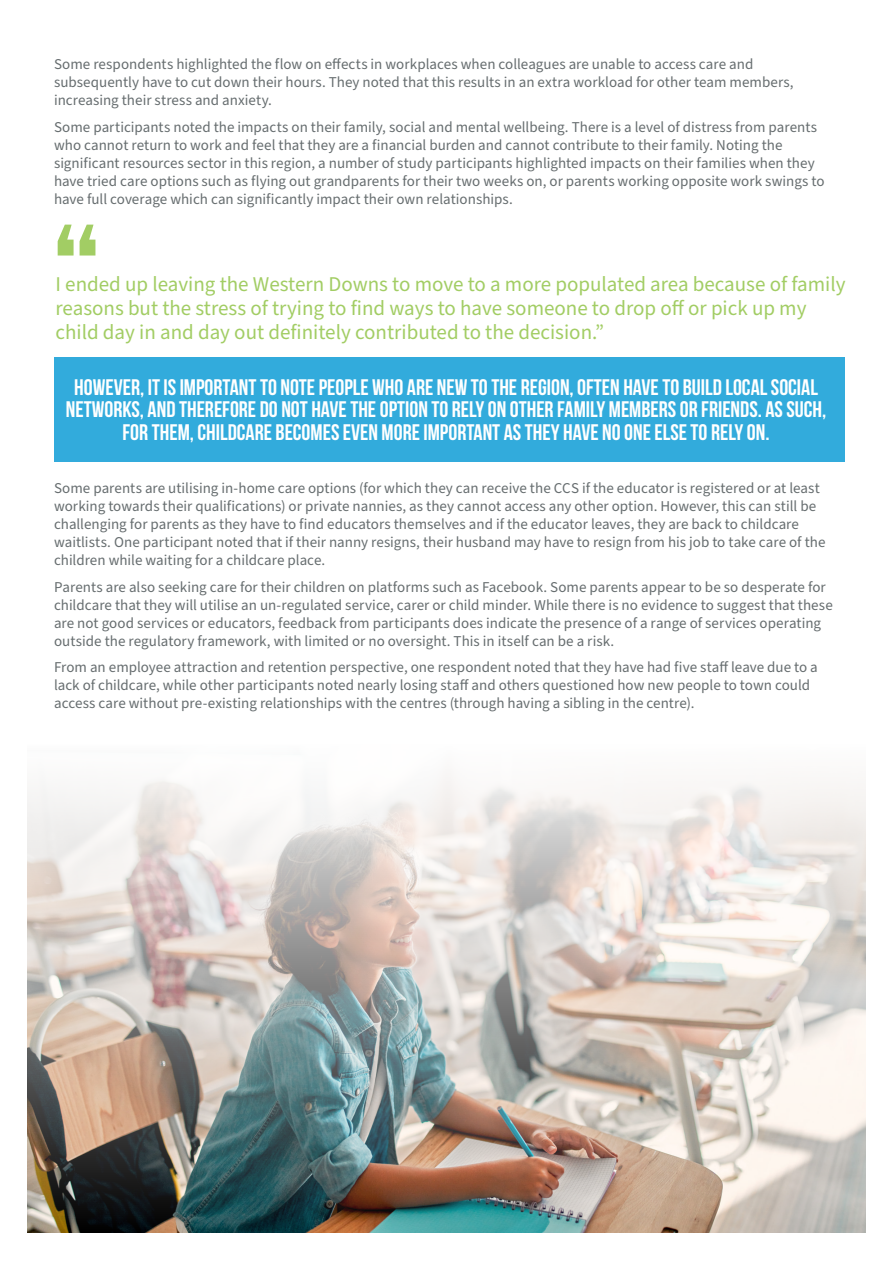
<style>
.page{position:relative;width:893px;height:1263px;background:#fff}
.page>*{position:absolute;margin:0;border:0;box-sizing:border-box;transform-origin:0 0}
.Quotation_311_Green{font:700 150px "Bebas Neue";color:#a2cd64}
.Header_31_Gray{font:700 22.5px/22.5px "Bebas Neue";color:#fff;text-align:center}
.Header_57_Green{font:21px/24px "Source Sans Pro";color:#a2cd64}
.Content_8_Gray{font:15px/18px "Source Sans Pro";color:#666d6f}
</style>
<div class="page">
<div style="left:54px;top:357px;width:790px;height:105px;background:#32abdc"></div>
<img style="left:28px;top:775px;width:837px;height:457px">
<p class="Content_8_Gray" style="left:54px;top:56px;width:741px">Some respondents highlighted the flow on effects in workplaces when colleagues are unable to access care and subsequently have to cut down their hours. They noted that this results in an extra workload for other team members, increasing their stress and anxiety.</p>
<p class="Content_8_Gray" style="left:54px;top:118px;width:772px">Some participants noted the impacts on their family, social and mental wellbeing. There is a level of distress from parents who cannot return to work and feel that they are a financial burden and cannot contribute to their family. Noting the significant resources sector in this region, a number of study participants highlighted impacts on their families when they have tried care options such as flying out grandparents for their two weeks on, or parents working opposite work swings to have full coverage which can significantly impact their own relationships.</p>
<p class="Quotation_311_Green" style="left:52px;top:195px;width:51px">“</p>
<p class="Header_57_Green" style="left:56px;top:273px;width:791px">I ended up leaving the Western Downs to move to a more populated area because of family reasons but the stress of trying to find ways to have someone to drop off or pick up my child day in and day out definitely contributed to the decision.”</p>
<p class="Header_31_Gray" style="left:66px;top:375px;width:762px">HOWEVER, IT IS IMPORTANT TO NOTE PEOPLE WHO ARE NEW TO THE REGION, OFTEN HAVE TO BUILD LOCAL SOCIAL<br>NETWORKS, AND THEREFORE DO NOT HAVE THE OPTION TO RELY ON OTHER FAMILY MEMBERS OR FRIENDS. AS SUCH,<br>FOR THEM, CHILDCARE BECOMES EVEN MORE IMPORTANT AS THEY HAVE NO ONE ELSE TO RELY ON.</p>
<p class="Content_8_Gray" style="left:54px;top:479px;width:773px">Some parents are utilising in-home care options (for which they can receive the CCS if the educator is registered or at least working towards their qualifications) or private nannies, as they cannot access any other option. However, this can still be challenging for parents as they have to find educators themselves and if the educator leaves, they are back to childcare waitlists. One participant noted that if their nanny resigns, their husband may have to resign from his job to take care of the children while waiting for a childcare place.</p>
<p class="Content_8_Gray" style="left:54px;top:578px;width:780px">Parents are also seeking care for their children on platforms such as Facebook. Some parents appear to be so desperate for childcare that they will utilise an un-regulated service, carer or child minder. While there is no evidence to suggest that these are not good services or educators, feedback from participants does indicate the presence of a range of services operating outside the regulatory framework, with limited or no oversight. This in itself can be a risk.</p>
<p class="Content_8_Gray" style="left:54px;top:658px;width:765px">From an employee attraction and retention perspective, one respondent noted that they have had five staff leave due to a lack of childcare, while other participants noted nearly losing staff and others questioned how new people to town could access care without pre-existing relationships with the centres (through having a sibling in the centre).</p>
</div>
